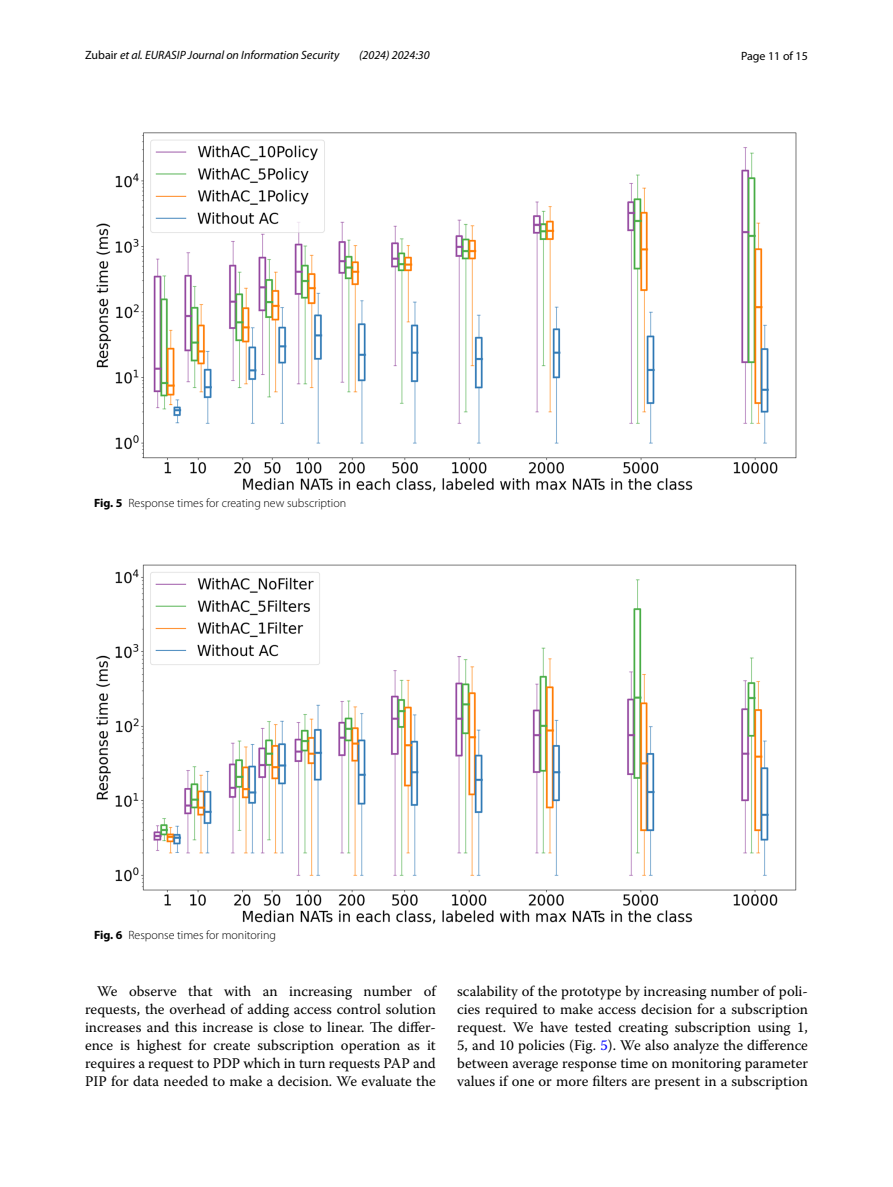
<style>
.page{position:relative;width:893px;height:1187px;background:#fff}
.page>*{position:absolute;margin:0;border:0;box-sizing:border-box;transform-origin:0 0}
.t1{font:14.7px/18px "Warnock Pro";color:#000;text-align:justify}
.t2{font:300 12px "Myriad Pro";color:#000}
.t3{font:italic 12px "Myriad Pro";color:#000}
.t4{font:12px "Myriad Pro";color:#000}
.s1{font-style:normal}
.s2{font-weight:700}
.s3{color:#00f}
</style>
<div class="page">
<img style="left:96px;top:133px;width:701px;height:358px">
<img style="left:96px;top:564px;width:701px;height:359px">
<p class="t3" style="left:85px;top:48px;width:256px"><span class="s1">Zubair</span> et al. EURASIP Journal on Information Security</p>
<p class="t3" style="left:359px;top:48px;width:72px">(2024) 2024:30</p>
<p class="t4" style="left:741px;top:48px;width:68px">Page 11 of 15</p>
<p class="t2" style="left:94px;top:496px;width:254px"><span class="s2">Fig. 5</span> Response times for creating new subscription</p>
<p class="t2" style="left:94px;top:928px;width:183px"><span class="s2">Fig. 6</span> Response times for monitoring</p>
<p class="t1" style="left:85px;top:981px;width:352px;text-indent:12px">We observe that with an increasing number of requests, the overhead of adding access control solution increases and this increase is close to linear. The differ&shy;ence is highest for create subscription operation as it requires a request to PDP which in turn requests PAP and PIP for data needed to make a decision. We evaluate the</p>
<p class="t1" style="left:457px;top:981px;width:352px">scalability of the prototype by increasing number of poli&shy;cies required to make access decision for a subscription request. We have tested creating subscription using 1, 5, and 10 policies (Fig. <span class="s3">5</span>). We also analyze the difference between average response time on monitoring parameter values if one or more filters are present in a subscription</p>
</div>
